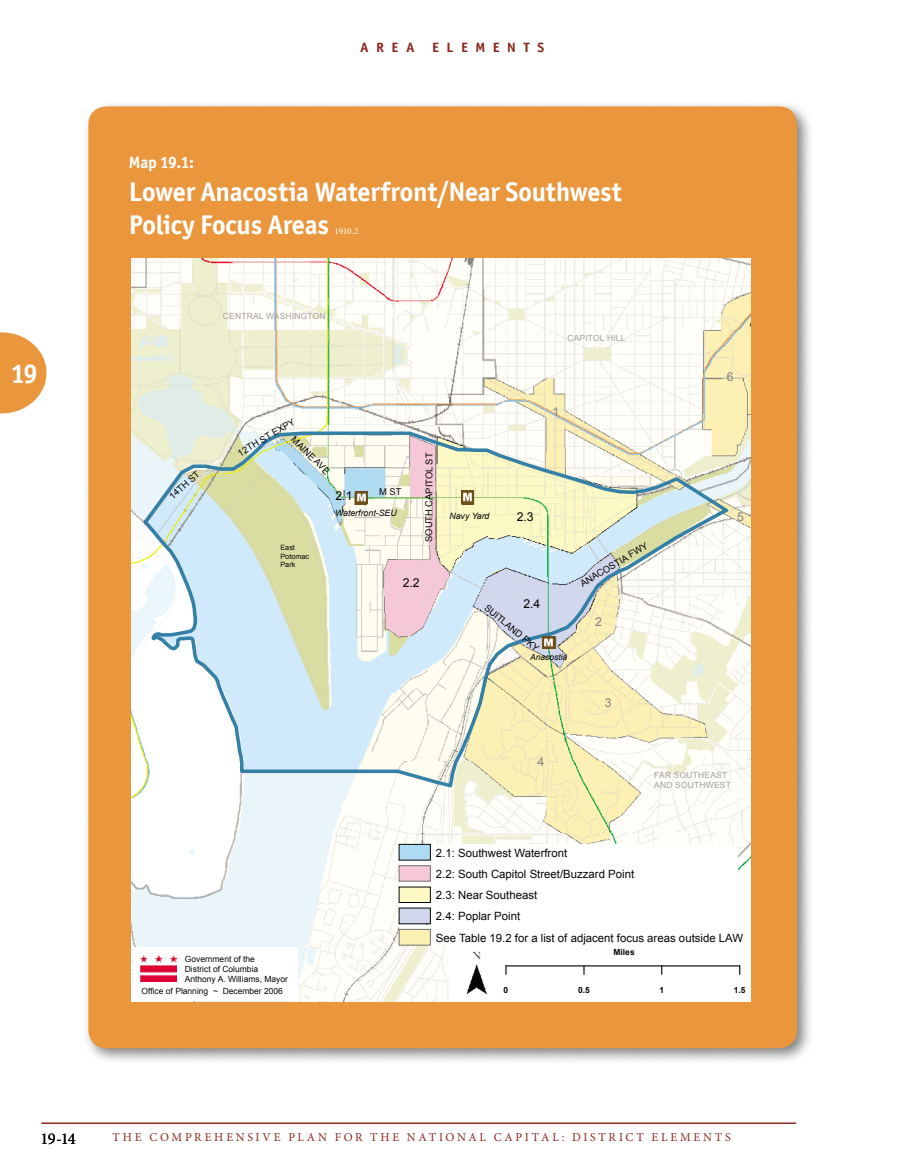
<style>
.page{position:relative;width:905px;height:1175px;background:#fff}
.page>*{position:absolute;margin:0;border:0;box-sizing:border-box;transform-origin:0 0}
.t1{font:700 27px/33px "Officina Sans ITC Pro";letter-spacing:-.01em;color:#fff}
.t2{font:18.45px "ESRI Default Marker";color:#6f4e1b}
.t3{font:700 16.5px "Officina Sans ITC Pro";color:#fff}
.t4{font:16.5px "Minion Pro";color:#000}
.t5{font:700 13.5px "Officina Sans ITC Pro";letter-spacing:.535em;color:#8a281f;scale:1.05 1}
.t6{font:12.3px "Arial";color:#070606}
.t7{font:12.3px "Arial";color:#888481}
.t8{font:12px "Minion Pro";letter-spacing:.23em;color:#8a281f}
.t9{font:11.4px/21.3px "Arial";color:#070606}
.t10{font:9.3px "Arial";letter-spacing:-.005em;color:#070606}
.t11{font:9px "Minion Pro";color:#fff}
.t12{font:italic 8.7px "Arial";color:#070606}
.t13{font:8.4px/9.9px "Arial";color:#070606}
.t14{font:8.4px/9.9px "Arial";letter-spacing:.02em;color:#a4a09d}
.t15{font:700 8.4px "Arial";color:#070606}
.t16{font:italic 8.4px "Arial";color:#070606}
.t17{font:7.35px/8.4px "Arial";color:#070606}
.s1{font-family:"Arial";font-weight:900;font-size:10.5px;color:#fff}
</style>
<div class="page">
<svg style="left:0;top:332px;width:46px;height:81px"></svg>
<hr style="left:41px;top:1122px;width:755px;height:2px;background:#8a281f">
<div style="left:82px;top:100px;width:732px;height:965px;background:#000;opacity:.5"></div>
<div style="left:88px;top:106px;width:709px;height:942px;background:#ea963d;border-radius:18px"></div>
<img style="left:131px;top:259px;width:619px;height:742px">
<svg style="left:140px;top:430px;width:598px;height:360px;background:#e3e9dd"></svg>
<div style="left:131px;top:947px;width:166px;height:54px;background:#fff"></div>
<div style="left:449px;top:938px;width:301px;height:63px;background:#fff"></div>
<hr style="left:506px;top:965px;width:233px;height:1px;background:#070606">
<img style="left:141px;top:955px;width:36px;height:26px">
<div style="left:399px;top:844px;width:338px;height:101px;background:#fff"></div>
<svg style="left:398px;top:843px;width:33px;height:18px"></svg>
<div style="left:399px;top:865px;width:31px;height:16px;background:#f6c7d7;border:1px solid #716e6c"></div>
<svg style="left:398px;top:886px;width:33px;height:38px"></svg>
<div style="left:399px;top:929px;width:31px;height:16px;background:#fdf0b4;border:1px solid #716e6c"></div>
<svg style="left:355px;top:491px;width:12px;height:13px"></svg>
<svg style="left:461px;top:491px;width:12px;height:12px"></svg>
<svg style="left:542px;top:636px;width:12px;height:12px"></svg>
<img style="left:466px;top:951px;width:21px;height:44px">
<h1 class="t1" style="left:11px;top:357px;width:28px">19</h1>
<p class="t5" style="left:360px;top:39px;width:53px">AREA</p>
<p class="t5" style="left:432px;top:39px;width:108px">ELEMENTS</p>
<h3 class="t3" style="left:129px;top:152px;width:67px">Map 19.1:</h3>
<h1 class="t1" style="left:129px;top:175px;width:494px">Lower Anacostia Waterfront/Near Southwest<br>Policy Focus Areas</h1>
<p class="t11" style="left:334px;top:225px;width:25px">1910.2</p>
<p class="t10" style="left:167px;top:493px;width:39px;rotate:-42deg">14TH ST</p>
<p class="t14" style="left:223px;top:311px;width:104px">CENTRAL WASHINGTON</p>
<p class="t10" style="left:236px;top:449px;width:66px;rotate:-31deg">12TH ST EXPY</p>
<p class="t10" style="left:296px;top:434px;width:51px;rotate:45deg">MAINE AVE</p>
<p class="t10" style="left:424px;top:542px;width:91px;rotate:-90deg">SOUTH CAPITOL ST</p>
<p class="t10" style="left:379px;top:486px;width:24px">M ST</p>
<p class="t6" style="left:335px;top:489px;width:19px">2.1</p>
<h2 class="t2" style="left:354px;top:487px;width:14px">"<span class="s1">M</span></h2>
<h2 class="t2" style="left:461px;top:487px;width:14px">"<span class="s1">M</span></h2>
<p class="t12" style="left:335px;top:508px;width:63px">Waterfront-SEU</p>
<p class="t12" style="left:449px;top:511px;width:42px">Navy Yard</p>
<p class="t17" style="left:280px;top:543px;width:30px">East<br>Potomac<br>Park</p>
<p class="t6" style="left:402px;top:575px;width:19px">2.2</p>
<p class="t14" style="left:567px;top:333px;width:60px">CAPITOL HILL</p>
<p class="t7" style="left:552px;top:405px;width:8px">1</p>
<p class="t6" style="left:516px;top:510px;width:19px">2.3</p>
<p class="t10" style="left:578px;top:580px;width:78px;rotate:-31deg">ANACOSTIA FWY</p>
<p class="t6" style="left:523px;top:597px;width:19px">2.4</p>
<p class="t10" style="left:489px;top:602px;width:69px;rotate:40deg">SUITLAND PKY</p>
<h2 class="t2" style="left:543px;top:632px;width:14px">"<span class="s1">M</span></h2>
<p class="t16" style="left:530px;top:652px;width:39px">Anacostia</p>
<p class="t7" style="left:537px;top:755px;width:8px">4</p>
<p class="t7" style="left:595px;top:614px;width:8px">2</p>
<p class="t7" style="left:605px;top:696px;width:8px">3</p>
<p class="t7" style="left:726px;top:369px;width:8px">6</p>
<p class="t7" style="left:737px;top:510px;width:8px">5</p>
<p class="t14" style="left:654px;top:770px;width:78px">FAR SOUTHEAST<br>AND SOUTHWEST</p>
<p class="t9" style="left:436px;top:842px;width:309px">2.1: Southwest Waterfront<br>2.2: South Capitol Street/Buzzard Point<br>2.3: Near Southeast<br>2.4: Poplar Point<br>See Table 19.2 for a list of adjacent focus areas outside LAW</p>
<p class="t13" style="left:185px;top:954px;width:105px">Government of the<br>District of Columbia<br>Anthony A. Williams, Mayor</p>
<p class="t13" style="left:142px;top:986px;width:143px">Office of Planning ~ December 2006</p>
<p class="t15" style="left:613px;top:946px;width:23px">Miles</p>
<p class="t15" style="left:503px;top:985px;width:6px">0</p>
<p class="t15" style="left:578px;top:985px;width:13px">0.5</p>
<p class="t15" style="left:659px;top:985px;width:6px">1</p>
<p class="t15" style="left:734px;top:985px;width:13px">1.5</p>
<h3 class="t4" style="left:40px;top:1127px;width:37px">19-14</h3>
<p class="t8" style="left:113px;top:1129px;width:619px">THE COMPREHENSIVE PLAN FOR THE NATIONAL CAPITAL: DISTRICT ELEMENTS</p>
</div>
